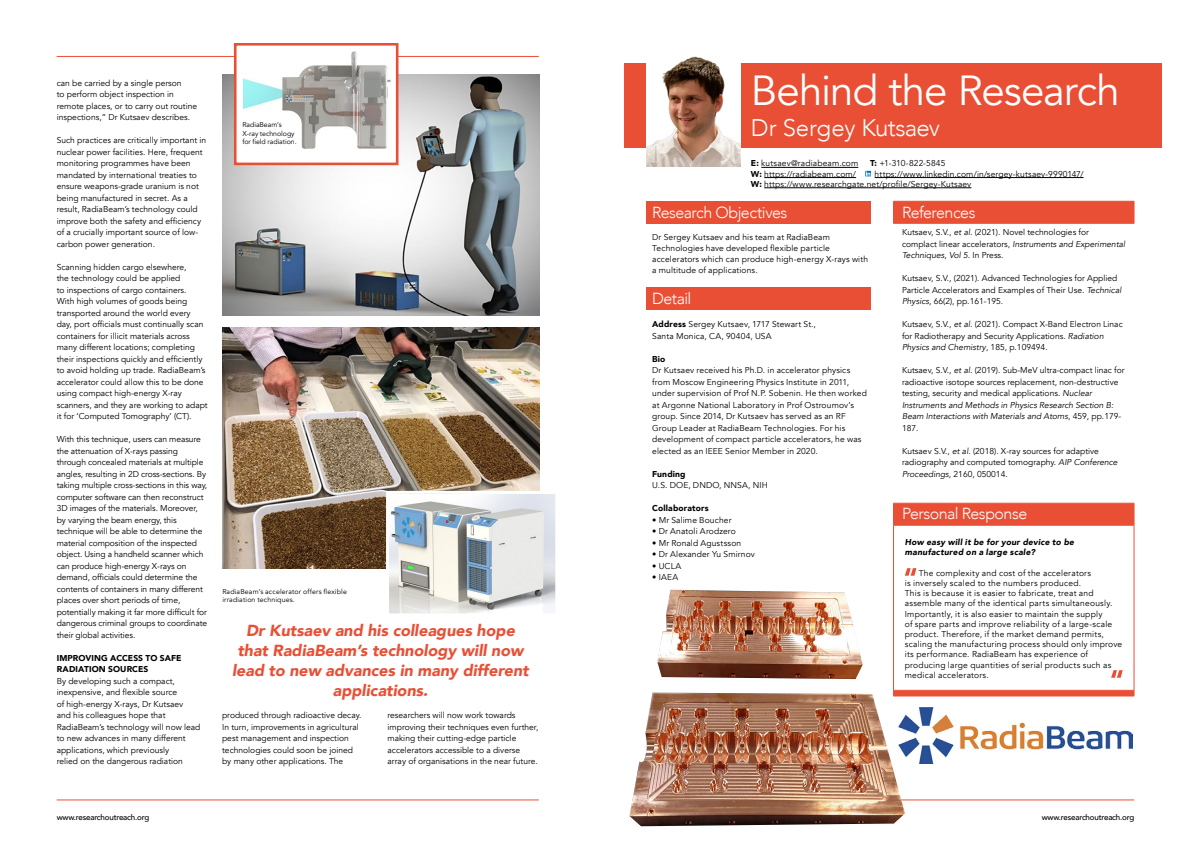
<style>
.page{position:relative;width:1191px;height:842px;background:#fff}
.page>*{position:absolute;margin:0;border:0;box-sizing:border-box;transform-origin:0 0}
.t1{font:42px "Avenir";letter-spacing:-.02em;color:#fff}
.t2{font:300 24px "Avenir";letter-spacing:-.02em;color:#fff}
.t3{font:italic 900 16px/20px "Avenir";color:#e94f35;text-align:center}
.t4{font:300 16px "Avenir";letter-spacing:-.03em;color:#fff}
.t5{font:8.5px/11.5px "Avenir";color:#000}
.t6{font:8.5px/10.2px "Avenir";letter-spacing:.025em;color:#000}
.t7{font:900 8.5px/11.5px "Avenir";letter-spacing:.015em;color:#000}
.t8{font:italic 900 8.5px/10.2px "Avenir";letter-spacing:.025em;color:#000}
.t9{font:500 8px "Avenir";letter-spacing:-.025em;color:#000}
.t10{font:7px/8.5px "Avenir";letter-spacing:.015em;color:#000}
.t11{font:7px/8.5px "Avenir";letter-spacing:-.005em;color:#000}
.s1{font-weight:900}
.s2{font-style:italic}
</style>
<div class="page">
<hr style="left:652px;top:800px;width:482px;height:1px;background:#e94f35">
<div style="left:624px;top:63px;width:537px;height:84px;background:#e94f35"></div>
<hr style="left:57px;top:800px;width:482px;height:1px;background:#e94f35">
<hr style="left:57px;top:56px;width:482px;height:1px;background:#e94f35">
<img style="left:629px;top:590px;width:276px;height:236px">
<hr style="left:761px;top:167px;width:97px;height:1px;background:#000">
<hr style="left:764px;top:177px;width:92px;height:1px;background:#000">
<hr style="left:874px;top:177px;width:209px;height:1px;background:#000">
<hr style="left:764px;top:188px;width:207px;height:1px;background:#000">
<img style="left:646px;top:56px;width:95px;height:110px">
<div style="left:646px;top:287px;width:224px;height:22px;background:#e94f35"></div>
<div style="left:646px;top:201px;width:224px;height:22px;background:#e94f35"></div>
<div style="left:894px;top:202px;width:239px;height:494px;background:#e94f35"></div>
<svg style="left:893px;top:224px;width:241px;height:466px"></svg>
<svg style="left:893px;top:202px;width:1px;height:21px"></svg>
<hr style="left:893px;top:201px;width:241px;height:1px;background:#e94f35">
<svg style="left:1133px;top:202px;width:1px;height:21px"></svg>
<hr style="left:893px;top:223px;width:241px;height:1px;background:#e94f35">
<svg style="left:893px;top:504px;width:1px;height:21px"></svg>
<hr style="left:893px;top:503px;width:241px;height:1px;background:#e94f35">
<svg style="left:1133px;top:503px;width:1px;height:22px"></svg>
<hr style="left:893px;top:525px;width:1px;height:165px;background:#e94f35">
<hr style="left:893px;top:525px;width:241px;height:1px;background:#e94f35">
<hr style="left:1133px;top:525px;width:1px;height:165px;background:#e94f35">
<hr style="left:893px;top:690px;width:241px;height:1px;background:#e94f35">
<hr style="left:893px;top:696px;width:241px;height:1px;background:#e94f35">
<svg style="left:905px;top:568px;width:11px;height:8px"></svg>
<svg style="left:1111px;top:670px;width:11px;height:8px"></svg>
<svg style="left:865px;top:171px;width:6px;height:5px"></svg>
<img style="left:898px;top:708px;width:234px;height:56px">
<img style="left:223px;top:327px;width:316px;height:242px">
<img style="left:223px;top:74px;width:316px;height:242px">
<div style="left:235px;top:44px;width:162px;height:120px;background:#fff"></div>
<img style="left:243px;top:51px;width:148px;height:98px">
<div style="left:234px;top:43px;width:164px;height:122px;border:3px solid #e94f35"></div>
<img style="left:390px;top:495px;width:164px;height:117px">
<div style="left:386px;top:491px;width:172px;height:125px;border:3px solid #fff"></div>
<p class="t5" style="left:57px;top:77px;width:142px">can be carried by a single person<br>to perform object inspection in remote places, or to carry out routine inspections,” Dr Kutsaev describes.</p>
<p class="t5" style="left:57px;top:135px;width:151px">Such practices are critically important in nuclear power facilities. Here, frequent monitoring programmes have been mandated by international treaties to ensure weapons-grade uranium is not being manufactured in secret. As a result, RadiaBeam’s technology could improve both the safety and efficiency of a crucially important source of low&shy;carbon power generation.</p>
<p class="t5" style="left:57px;top:261px;width:153px">Scanning hidden cargo elsewhere,<br>the technology could be applied<br>to inspections of cargo containers.<br>With high volumes of goods being transported around the world every day, port officials must continually scan containers for illicit materials across many different locations; completing their inspections quickly and efficiently to avoid holding up trade. RadiaBeam’s accelerator could allow this to be done using compact high-energy X-ray scanners, and they are working to adapt it for ‘Computed Tomography’ (CT).</p>
<p class="t5" style="left:57px;top:434px;width:152px">With this technique, users can measure the attenuation of X-rays passing through concealed materials at multiple angles, resulting in 2D cross-sections. By taking multiple cross-sections in this way, computer software can then reconstruct 3D images of the materials. Moreover, by varying the beam energy, this technique will be able to determine the material composition of the inspected object. Using a handheld scanner which can produce high-energy X-rays on demand, officials could determine the contents of containers in many different places over short periods of time, potentially making it far more difficult for dangerous criminal groups to coordinate their global activities.</p>
<p class="t7" style="left:57px;top:652px;width:126px">IMPROVING ACCESS TO SAFE<br>RADIATION SOURCES</p>
<p class="t5" style="left:57px;top:675px;width:145px">By developing such a compact, inexpensive, and flexible source<br>of high-energy X-rays, Dr Kutsaev<br>and his colleagues hope that RadiaBeam’s technology will now lead to new advances in many different applications, which previously<br>relied on the dangerous radiation</p>
<p class="t11" style="left:242px;top:121px;width:56px">RadiaBeam’s<br>X-ray technology for field radiation.</p>
<p class="t10" style="left:222px;top:587px;width:126px">RadiaBeam’s accelerator offers flexible irradiation techniques.</p>
<h3 class="t3" style="left:232px;top:621px;width:298px">Dr Kutsaev and his colleagues hope that RadiaBeam’s technology will now lead to new advances in many different applications.</h3>
<p class="t5" style="left:222px;top:710px;width:141px">produced through radioactive decay.<br>In turn, improvements in agricultural pest management and inspection technologies could soon be joined by many other applications. The</p>
<p class="t5" style="left:387px;top:710px;width:152px">researchers will now work towards improving their techniques even further, making their cutting-edge particle accelerators accessible to a diverse array of organisations in the near future.</p>
<h1 class="t1" style="left:751px;top:65px;width:370px">Behind the Research</h1>
<h2 class="t2" style="left:751px;top:113px;width:190px">Dr Sergey Kutsaev</h2>
<p class="t5" style="left:751px;top:158px;width:109px"><span class="s1">E:</span> kutsaev@radiabeam.com</p>
<p class="t5" style="left:870px;top:158px;width:77px"><span class="s1">T:</span> +1-310-822-5845</p>
<p class="t5" style="left:751px;top:168px;width:107px"><span class="s1">W:</span> https://radiabeam.com/</p>
<p class="t5" style="left:751px;top:169px;width:334px;line-height:10.2px;text-indent:124px">https://www.linkedin.com/in/sergey-kutsaev-9990147/<br><span class="s1">W:</span> https://www.researchgate.net/profile/Sergey-Kutsaev</p>
<h3 class="t4" style="left:652px;top:203px;width:137px">Research Objectives</h3>
<p class="t5" style="left:652px;top:231px;width:217px;line-height:11px">Dr Sergey Kutsaev and his team at RadiaBeam Technologies have developed flexible particle accelerators which can produce high-energy X-rays with a multitude of applications.</p>
<h3 class="t4" style="left:652px;top:289px;width:41px">Detail</h3>
<p class="t5" style="left:652px;top:319px;width:165px"><span class="s1">Address</span> Sergey Kutsaev, 1717 Stewart St.,<br>Santa Monica, CA, 90404, USA</p>
<p class="t7" style="left:652px;top:353px;width:15px">Bio</p>
<p class="t5" style="left:652px;top:365px;width:216px">Dr Kutsaev received his Ph.D. in accelerator physics from Moscow Engineering Physics Institute in 2011, under supervision of Prof N.P. Sobenin. He then worked at Argonne National Laboratory in Prof Ostroumov’s group. Since 2014, Dr Kutsaev has served as an RF Group Leader at RadiaBeam Technologies. For his development of compact particle accelerators, he was elected as an IEEE Senior Member in 2020.</p>
<p class="t7" style="left:652px;top:468px;width:35px">Funding</p>
<p class="t5" style="left:652px;top:480px;width:117px">U.S. DOE, DNDO, NNSA, NIH</p>
<p class="t7" style="left:652px;top:502px;width:58px">Collaborators</p>
<p class="t5" style="left:652px;top:514px;width:81px">• Mr Salime Boucher</p>
<p class="t5" style="left:652px;top:526px;width:85px">• Dr Anatoli Arodzero</p>
<p class="t5" style="left:652px;top:537px;width:91px">• Mr Ronald Agustsson</p>
<p class="t5" style="left:652px;top:549px;width:104px">• Dr Alexander Yu Smirnov</p>
<p class="t5" style="left:652px;top:560px;width:31px">• UCLA</p>
<p class="t5" style="left:652px;top:572px;width:28px">• IAEA</p>
<h3 class="t4" style="left:902px;top:203px;width:75px">References</h3>
<p class="t5" style="left:902px;top:227px;width:225px">Kutsaev, S.V., <span class="s2">et al.</span> (2021). Novel technologies for complact linear accelerators, <span class="s2">Instruments and Experimental<br>Techniques, Vol 5.</span> In Press.</p>
<p class="t5" style="left:902px;top:273px;width:221px">Kutsaev, S.V., (2021). Advanced Technologies for Applied<br>Particle Accelerators and Examples of Their Use. <span class="s2">Technical<br>Physics</span>, 66(2), pp.161-195.</p>
<p class="t5" style="left:902px;top:319px;width:222px">Kutsaev, S.V., <span class="s2">et al.</span> (2021). Compact X-Band Electron Linac for Radiotherapy and Security Applications. <span class="s2">Radiation<br>Physics and Chemistry</span>, 185, p.109494.</p>
<p class="t5" style="left:902px;top:365px;width:224px">Kutsaev, S.V., <span class="s2">et al.</span> (2019). Sub-MeV ultra-compact linac for radioactive isotope sources replacement, non-destructive testing, security and medical applications. <span class="s2">Nuclear Instruments and Methods in Physics Research Section B:<br>Beam Interactions with Materials and Atoms</span>, 459, pp.179- 187.</p>
<p class="t5" style="left:902px;top:445px;width:217px">Kutsaev S.V., <span class="s2">et al.</span> (2018). X-ray sources for adaptive radiography and computed tomography. <span class="s2">AIP Conference<br>Proceedings</span>, 2160, 050014.</p>
<h3 class="t4" style="left:902px;top:504px;width:127px">Personal Response</h3>
<p class="t8" style="left:905px;top:537px;width:171px">How easy will it be for your device to be manufactured on a large scale?</p>
<p class="t6" style="left:905px;top:568px;width:219px;text-indent:14px">The complexity and cost of the accelerators<br>is inversely scaled to the numbers produced.<br>This is because it is easier to fabricate, treat and assemble many of the identical parts simultaneously.<br>Importantly, it is also easier to maintain the supply<br>of spare parts and improve reliability of a large-scale product. Therefore, if the market demand permits, scaling the manufacturing process should only improve its performance. RadiaBeam has experience of producing large quantities of serial products such as medical accelerators.</p>
<p class="t9" style="left:57px;top:810px;width:94px">www.researchoutreach.org</p>
<p class="t9" style="left:1041px;top:810px;width:94px">www.researchoutreach.org</p>
</div>
